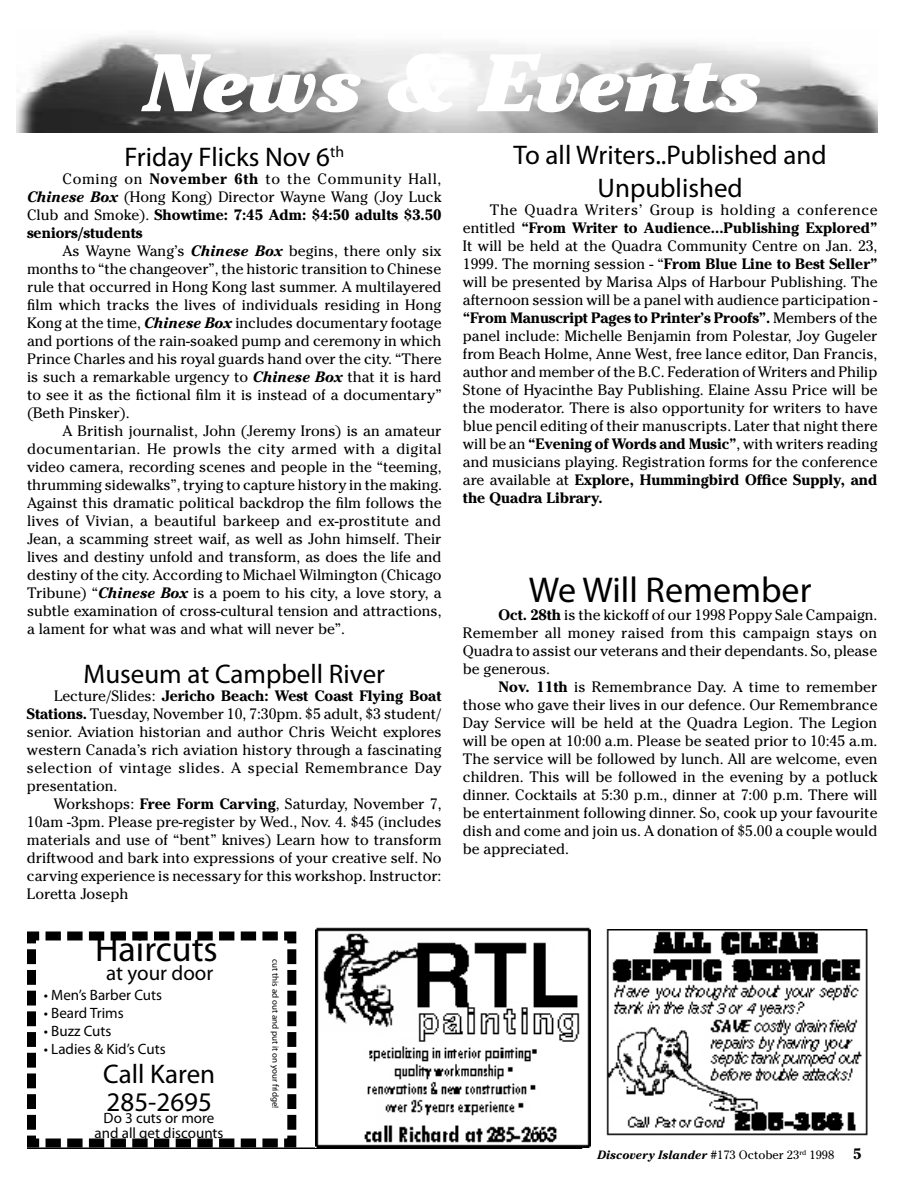
<style>
.page{position:relative;width:918px;height:1188px;background:#fff}
.page>*{position:absolute;margin:0;border:0;box-sizing:border-box;transform-origin:0 0}
.t1{font:italic 900 81px "Cheltenham";color:#fff}
.t2{font:36px "Myriad Pro";color:#000}
.t3{font:27px/32.4px "Myriad Pro";color:#000;text-align:center}
.t4{font:21px "Myriad Pro";color:#000}
.t5{font:15px/18px "Cheltenham";color:#000;text-align:justify}
.t6{font:15px/14.2px "Myriad Pro";color:#000;text-align:center}
.t7{font:italic 700 12px "Cheltenham";color:#000}
.t8{font:9px "Myriad Pro";color:#000}
.s1{font-weight:700}
.s2{font-weight:700;font-style:italic}
.s3{font-weight:400;font-style:normal}
.s4{font-style:normal;font-size:15px}
</style>
<div class="page">
<hr style="left:27px;top:1148px;width:555px;height:1px;background:#000">
<img style="left:16px;top:36px;width:862px;height:96px">
<svg style="left:27px;top:931px;width:274px;height:217px"></svg>
<img style="left:316px;top:927px;width:274px;height:220px">
<img style="left:606px;top:930px;width:262px;height:206px">
<h1 class="t1" style="left:139px;top:34px;width:618px">News &amp; Events</h1>
<h3 class="t3" style="left:124px;top:141px;width:221px">Friday Flicks Nov 6<sup>th</sup></h3>
<p class="t5" style="left:27px;top:170px;width:416px;text-indent:36px">Coming on <span class="s1">November 6th</span> to the Community Hall, <span class="s2">Chinese Box</span> (Hong Kong) Director Wayne Wang (Joy Luck Club and Smoke). <span class="s1">Showtime: 7:45 Adm: $4:50 adults $3.50 seniors/students</span></p>
<p class="t5" style="left:27px;top:242px;width:416px;text-indent:36px">As Wayne Wang’s <span class="s2">Chinese Box</span> begins, there only six months to “the changeover”, the historic transition to Chinese rule that occurred in Hong Kong last summer. A multilayered film which tracks the lives of individuals residing in Hong Kong at the time, <span class="s2">Chinese Box</span> includes documentary footage and portions of the rain-soaked pump and ceremony in which Prince Charles and his royal guards hand over the city. “There is such a remarkable urgency to <span class="s2">Chinese Box</span> that it is hard to see it as the fictional film it is instead of a documentary” (Beth Pinsker).</p>
<p class="t5" style="left:27px;top:422px;width:416px;text-indent:36px">A British journalist, John (Jeremy Irons) is an amateur documentarian. He prowls the city armed with a digital video camera, recording scenes and people in the “teeming, thrumming sidewalks”, trying to capture history in the making.<br>Against this dramatic political backdrop the film follows the lives of Vivian, a beautiful barkeep and ex-prostitute and Jean, a scamming street waif, as well as John himself. Their lives and destiny unfold and transform, as does the life and destiny of the city. According to Michael Wilmington (Chicago Tribune) “<span class="s2">Chinese Box</span> is a poem to his city, a love story, a subtle examination of cross-cultural tension and attractions, a lament for what was and what will never be”.</p>
<h3 class="t3" style="left:514px;top:138px;width:315px">To all Writers..Published and<br>Unpublished</h3>
<p class="t5" style="left:463px;top:200px;width:416px;text-indent:27px">The Quadra Writers’ Group is holding a conference entitled <span class="s1">“From Writer to Audience...Publishing Explored” </span>It will be held at the Quadra Community Centre on Jan. 23, 1999. The morning session - “<span class="s1">From Blue Line to Best Seller” </span>will be presented by Marisa Alps of Harbour Publishing. The afternoon session will be a panel with audience participation - <span class="s1">“From Manuscript Pages to Printer’s Proofs”.</span> Members of the panel include: Michelle Benjamin from Polestar, Joy Gugeler from Beach Holme, Anne West, free lance editor, Dan Francis, author and member of the B.C. Federation of Writers and Philip Stone of Hyacinthe Bay Publishing. Elaine Assu Price will be the moderator. There is also opportunity for writers to have blue pencil editing of their manuscripts. Later that night there will be an <span class="s1">“Evening of Words and Music”</span>, with writers reading and musicians playing. Registration forms for the conference are available at <span class="s1">Explore, Hummingbird Office Supply, and the Quadra Library.</span></p>
<h2 class="t2" style="left:529px;top:567px;width:284px">We Will Remember</h2>
<p class="t5" style="left:463px;top:606px;width:416px;text-indent:36px"><span class="s1">Oct. 28th</span> is the kickoff of our 1998 Poppy Sale Campaign.<br>Remember all money raised from this campaign stays on Quadra to assist our veterans and their dependants. So, please be generous.</p>
<p class="t5" style="left:463px;top:678px;width:416px;text-indent:36px"><span class="s1">Nov. 11th</span> is Remembrance Day. A time to remember those who gave their lives in our defence. Our Remembrance Day Service will be held at the Quadra Legion. The Legion will be open at 10:00 a.m. Please be seated prior to 10:45 a.m.<br>The service will be followed by lunch. All are welcome, even children. This will be followed in the evening by a potluck dinner. Cocktails at 5:30 p.m., dinner at 7:00 p.m. There will be entertainment following dinner. So, cook up your favourite dish and come and join us. A donation of $5.00 a couple would be appreciated.</p>
<h3 class="t3" style="left:84px;top:658px;width:303px">Museum at Campbell River</h3>
<p class="t5" style="left:27px;top:687px;width:416px;text-indent:27px">Lecture/Slides: <span class="s1">Jericho Beach: West Coast Flying Boat Stations.</span> Tuesday, November 10, 7:30pm. $5 adult, $3 student/ senior. Aviation historian and author Chris Weicht explores western Canada’s rich aviation history through a fascinating selection of vintage slides. A special Remembrance Day presentation.</p>
<p class="t5" style="left:27px;top:795px;width:416px;text-indent:27px">Workshops: <span class="s1">Free Form Carving</span>, Saturday, November 7, 10am -3pm. Please pre-register by Wed., Nov. 4. $45 (includes materials and use of “bent” knives) Learn how to transform driftwood and bark into expressions of your creative self. No carving experience is necessary for this workshop. Instructor:<br>Loretta Joseph</p>
<h2 class="t2" style="left:95px;top:927px;width:124px">Haircuts</h2>
<p class="t6" style="left:44px;top:988px;width:120px">• Men’s Barber Cuts</p>
<p class="t6" style="left:44px;top:1006px;width:81px">• Beard Trims</p>
<p class="t6" style="left:44px;top:1024px;width:69px">• Buzz Cuts</p>
<p class="t6" style="left:44px;top:1042px;width:123px">• Ladies &amp; Kid’s Cuts</p>
<h3 class="t3" style="left:103px;top:1060px;width:114px;line-height:27.8px;text-align:left">Call Karen<br>285-2695</h3>
<h3 class="t4" style="left:106px;top:960px;width:109px">at your door</h3>
<p class="t6" style="left:95px;top:1111px;width:130px">Do 3 cuts or more and all get discounts</p>
<p class="t8" style="left:281px;top:959px;width:150px;rotate:90deg">cut this ad out and put it on your fridge!</p>
<p class="t7" style="left:597px;top:1147px;width:266px">Discovery Islander <span class="s3">#173 October 23</span><sup>rd</sup> <span class="s3">1998</span> <span class="s4">5</span></p>
</div>
